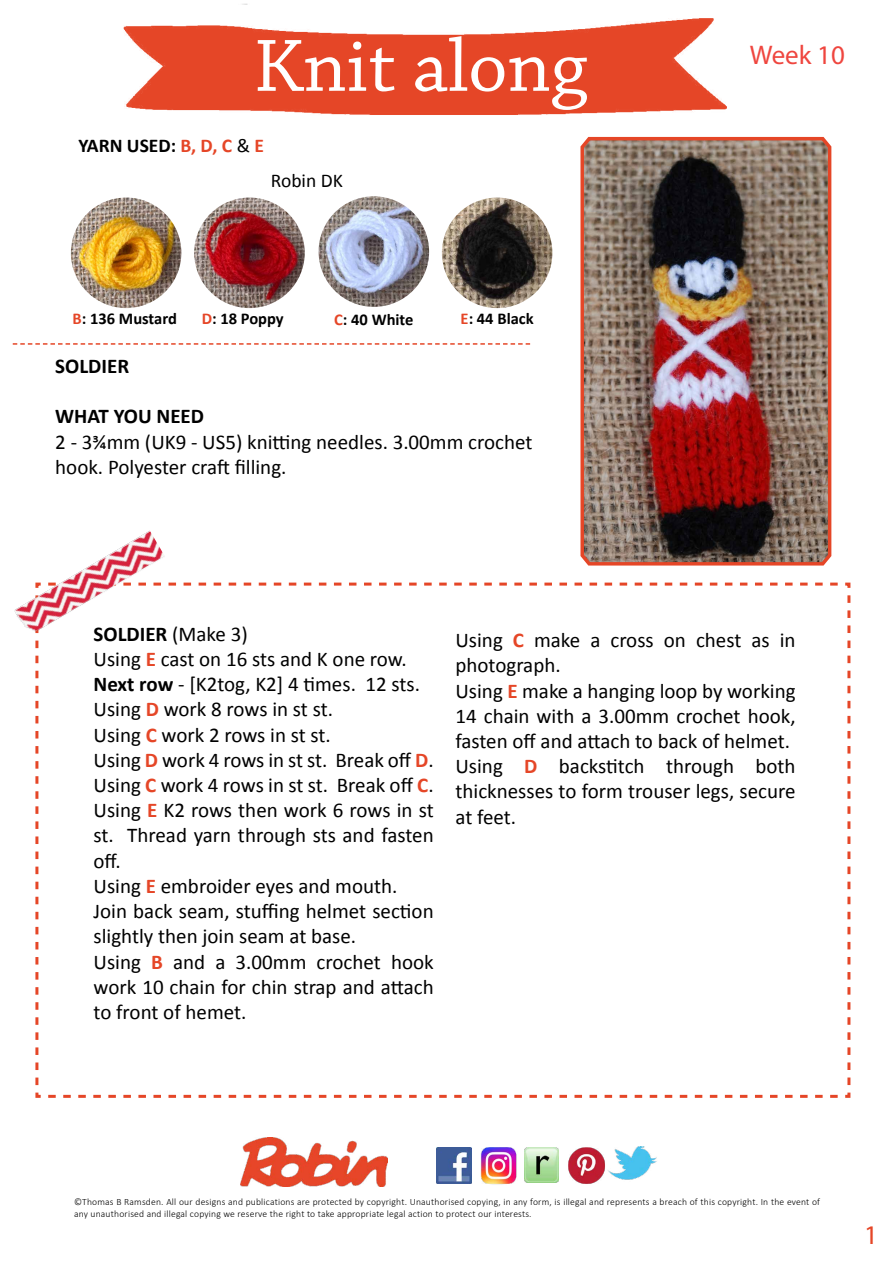
<style>
.page{position:relative;width:893px;height:1263px;background:#fff}
.page>*{position:absolute;margin:0;border:0;box-sizing:border-box;transform-origin:0 0}
.t1{font:78px "Chaparral Pro";color:#fff}
.t2{font:27px "Myriad Pro";color:#ef463f}
.t3{font:27px "Myriad Pro";color:#e54627}
.t4{font:21px/25.2px "Calibri";color:#000}
.t5{font:700 21px "Calibri";color:#000}
.t6{font:700 19.5px "Calibri";color:#000}
.t7{font:19.5px "Calibri";color:#000}
.t8{font:700 16.5px "Calibri";color:#000}
.t9{font:300 9.6px/11.6px "Calibri";letter-spacing:.02em;color:#000}
.s1{color:#e54627}
.s2{font-weight:400}
.s3{font-weight:700}
.s4{font-weight:700;color:#e54627}
</style>
<div class="page">
<svg style="left:35px;top:582px;width:816px;height:516px"></svg>
<img style="left:123px;top:3px;width:604px;height:112px">
<img style="left:580px;top:136px;width:252px;height:430px">
<svg style="left:13px;top:343px;width:517px;height:2px"></svg>
<img style="left:71px;top:198px;width:110px;height:110px;border-radius:55px">
<img style="left:194px;top:198px;width:111px;height:110px;border-radius:55px">
<img style="left:319px;top:196px;width:110px;height:111px;border-radius:55px">
<img style="left:442px;top:198px;width:110px;height:110px;border-radius:55px">
<img style="left:608px;top:1146px;width:49px;height:34px">
<img style="left:437px;top:1148px;width:34px;height:35px">
<img style="left:524px;top:1148px;width:35px;height:35px">
<img style="left:480px;top:1147px;width:37px;height:38px">
<img style="left:568px;top:1147px;width:37px;height:37px">
<img style="left:240px;top:1138px;width:148px;height:48px">
<img style="left:14px;top:530px;width:153px;height:111px">
<h1 class="t1" style="left:254px;top:23px;width:335px">Knit along</h1>
<p class="t6" style="left:78px;top:133px;width:187px">YARN USED: <span class="s1">B, D, C</span> <span class="s2">&amp;</span> <span class="s1">E</span></p>
<p class="t7" style="left:271px;top:168px;width:73px">Robin DK</p>
<p class="t8" style="left:73px;top:308px;width:106px"><span class="s1">B</span>: 136 Mustard</p>
<p class="t8" style="left:202px;top:308px;width:83px"><span class="s1">D</span>: 18 Poppy</p>
<p class="t8" style="left:334px;top:309px;width:81px"><span class="s1">C</span>: 40 White</p>
<p class="t8" style="left:461px;top:308px;width:75px"><span class="s1">E</span>: 44 Black</p>
<p class="t5" style="left:55px;top:353px;width:75px">SOLDIER</p>
<p class="t5" style="left:55px;top:403px;width:150px">WHAT YOU NEED</p>
<p class="t4" style="left:55px;top:429px;width:479px">2 - 3¾mm (UK9 - US5) knitting needles. 3.00mm crochet hook. Polyester craft filling.</p>
<p class="t2" style="left:750px;top:39px;width:97px">Week 10</p>
<p class="t4" style="left:94px;top:621px;width:342px"><span class="s3">SOLDIER</span> (Make 3)<br>Using <span class="s4">E</span> cast on 16 sts and K one row.<br><span class="s3">Next row</span> - [K2tog, K2] 4 times. 12 sts.<br>Using <span class="s4">D</span> work 8 rows in st st.<br>Using <span class="s4">C</span> work 2 rows in st st.<br>Using <span class="s4">D</span> work 4 rows in st st. Break off <span class="s4">D</span>.<br>Using <span class="s4">C</span> work 4 rows in st st. Break off <span class="s4">C</span>.<br>Using <span class="s4">E</span> K2 rows then work 6 rows in st st. Thread yarn through sts and fasten off.<br>Using <span class="s4">E</span> embroider eyes and mouth.<br>Join back seam, stuffing helmet section slightly then join seam at base.<br>Using <span class="s4">B</span> and a 3.00mm crochet hook work 10 chain for chin strap and attach to front of hemet.</p>
<p class="t4" style="left:455px;top:628px;width:342px">Using <span class="s4">C</span> make a cross on chest as in photograph.<br>Using <span class="s4">E</span> make a hanging loop by working<br>14 chain with a 3.00mm crochet hook, fasten off and attach to back of helmet.<br>Using <span class="s4">D</span> backstitch through both thicknesses to form trouser legs, secure at feet.</p>
<p class="t9" style="left:74px;top:1196px;width:748px">©Thomas B Ramsden. All our designs and publications are protected by copyright. Unauthorised copying, in any form, is illegal and represents a breach of this copyright. In the event of any unauthorised and illegal copying we reserve the right to take appropriate legal action to protect our interests.</p>
<p class="t3" style="left:864px;top:1218px;width:15px">1</p>
</div>
